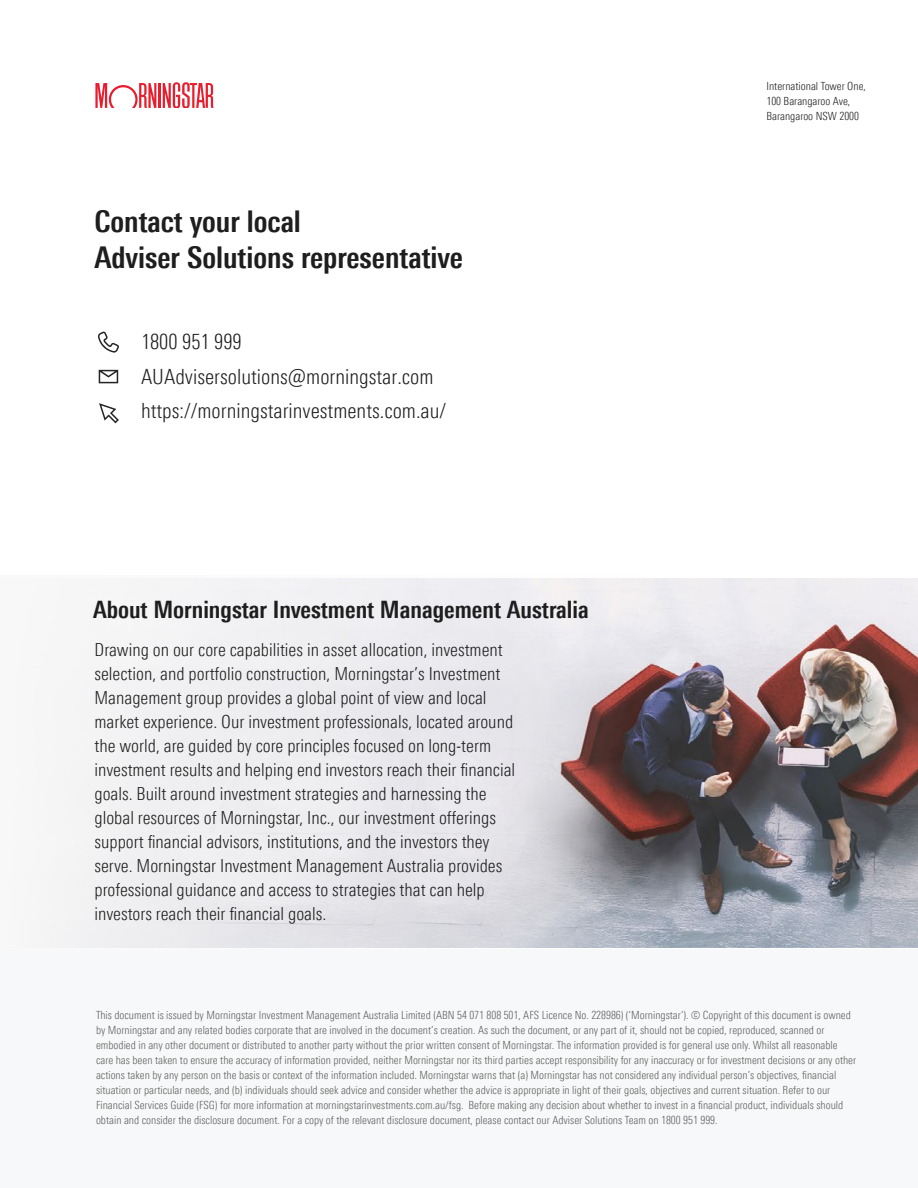
<style>
.page{position:relative;width:918px;height:1188px;background:#fff}
.page>*{position:absolute;margin:0;border:0;box-sizing:border-box;transform-origin:0 0}
.t1{font:700 condensed 30px/36px "Univers Nextfor MORN";color:#1e1e1e}
.t2{font:700 condensed 24px "Univers Nextfor MORN";color:#1e1e1e}
.t3{font:300 condensed 21px "Univers Nextfor MORN";color:#1e1e1e}
.t4{font:300 condensed 18px/24px "Univers Nextfor MORN";color:#1e1e1e}
.Caption_Text_7_5pt{font:300 condensed 11.25px/15px "Univers Nextfor MORN";color:#5e5e5e}
.Document_Name{font:300 condensed 11.25px/15px "Univers Nextfor MORN";color:#1e1e1e}
</style>
<div class="page">
<img style="left:645px;top:579px;width:273px;height:368px">
<div style="left:0;top:949px;width:918px;height:239px;background:#f7f8f9"></div>
<svg style="left:35px;top:578px;width:610px;height:370px;fill:#edecf0"></svg>
<hr style="left:158px;top:83px;width:3px;height:25px;background:#e91d2d">
<svg style="left:95px;top:83px;width:61px;height:25px"></svg>
<svg style="left:163px;top:82px;width:51px;height:26px"></svg>
<svg style="left:98px;top:331px;width:21px;height:22px"></svg>
<svg style="left:99px;top:370px;width:19px;height:13px"></svg>
<svg style="left:99px;top:403px;width:20px;height:20px"></svg>
<p class="t1" style="left:94px;top:203px;width:370px">Contact your local<br>Adviser Solutions representative</p>
<p class="t3" style="left:141px;top:330px;width:102px">1800 951 999</p>
<p class="t3" style="left:141px;top:364px;width:294px">AUAdvisersolutions@morningstar.com</p>
<p class="t3" style="left:141px;top:399px;width:307px">https://morningstarinvestments.com.au/</p>
<p class="t2" style="left:93px;top:595px;width:497px">About Morningstar Investment Management Australia</p>
<p class="t4" style="left:94px;top:638px;width:422px">Drawing on our core capabilities in asset allocation, investment selection, and portfolio construction, Morningstar’s Investment Management group provides a global point of view and local market experience. Our investment professionals, located around the world, are guided by core principles focused on long-term investment results and helping end investors reach their financial goals. Built around investment strategies and harnessing the global resources of Morningstar, Inc., our investment offerings support financial advisors, institutions, and the investors they serve. Morningstar Investment Management Australia provides professional guidance and access to strategies that can help investors reach their financial goals.</p>
<p class="Document_Name" style="left:766px;top:78px;width:101px">International Tower One,<br>100 Barangaroo Ave,<br>Barangaroo NSW 2000</p>
<p class="Caption_Text_7_5pt" style="left:96px;top:1008px;width:762px">This document is issued by Morningstar Investment Management Australia Limited (ABN 54 071 808 501, AFS Licence No. 228986) (‘Morningstar’). © Copyright of this document is owned by Morningstar and any related bodies corporate that are involved in the document’s creation. As such the document, or any part of it, should not be copied, reproduced, scanned or embodied in any other document or distributed to another party without the prior written consent of Morningstar. The information provided is for general use only. Whilst all reasonable care has been taken to ensure the accuracy of information provided, neither Morningstar nor its third parties accept responsibility for any inaccuracy or for investment decisions or any other actions taken by any person on the basis or context of the information included. Morningstar warns that (a) Morningstar has not considered any individual person’s objectives, financial situation or particular needs, and (b) individuals should seek advice and consider whether the advice is appropriate in light of their goals, objectives and current situation. Refer to our Financial Services Guide (FSG) for more information at morningstarinvestments.com.au/fsg. Before making any decision about whether to invest in a financial product, individuals should obtain and consider the disclosure document. For a copy of the relevant disclosure document, please contact our Adviser Solutions Team on 1800 951 999.</p>
</div>
